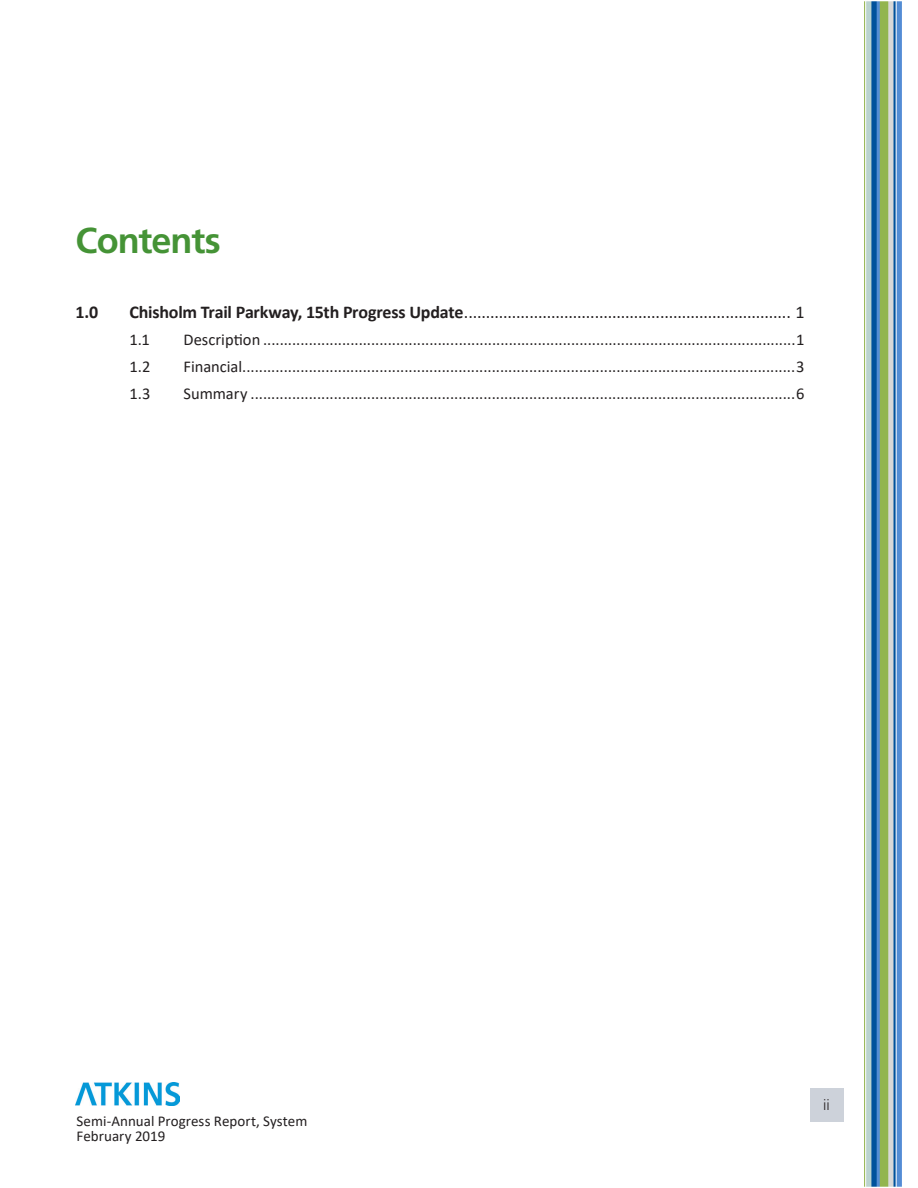
<style>
.page{position:relative;width:918px;height:1188px;background:#fff}
.page>*{position:absolute;margin:0;border:0;box-sizing:border-box;transform-origin:0 0}
.Heading_3_-_24_25pt{font:700 36px "Frutiger LT Std";letter-spacing:-.025em;color:#459336}
.TOC_Header{font:18px "Calibri";color:#231f20}
.TOC_Header-2{font:700 18px "Calibri";color:#231f20}
.t1{font:16.5px "Calibri";letter-spacing:-.005em;color:#231f20}
.Body_Text{font:15px/15px "Calibri";color:#231f20}
.t2{font:300 15px "Frutiger LT Std";color:#231f20}
.s1{font-weight:700}
</style>
<div class="page">
<img style="left:864px;top:1px;width:38px;height:1186px">
<div style="left:810px;top:1088px;width:33px;height:33px;background:#cdd2da"></div>
<img style="left:76px;top:1083px;width:103px;height:22px">
<p class="Heading_3_-_24_25pt" style="left:76px;top:219px;width:147px">Contents</p>
<p class="TOC_Header-2" style="left:76px;top:299px;width:24px">1.0</p>
<p class="TOC_Header" style="left:130px;top:300px;width:677px"><span class="s1">Chisholm Trail Parkway, 15th Progress Update</span>........................................................................... 1</p>
<p class="t1" style="left:130px;top:328px;width:22px">1.1</p>
<p class="t1" style="left:184px;top:328px;width:622px">Description ................................................................................................................................1</p>
<p class="t1" style="left:130px;top:355px;width:22px">1.2</p>
<p class="t1" style="left:184px;top:355px;width:622px">Financial.....................................................................................................................................3</p>
<p class="t1" style="left:130px;top:382px;width:22px">1.3</p>
<p class="t1" style="left:184px;top:382px;width:622px">Summary ...................................................................................................................................6</p>
<p class="Body_Text" style="left:76px;top:1113px;width:232px">Semi-Annual Progress Report, System<br>February 2019</p>
<p class="t2" style="left:823px;top:1097px;width:8px">ii</p>
</div>
